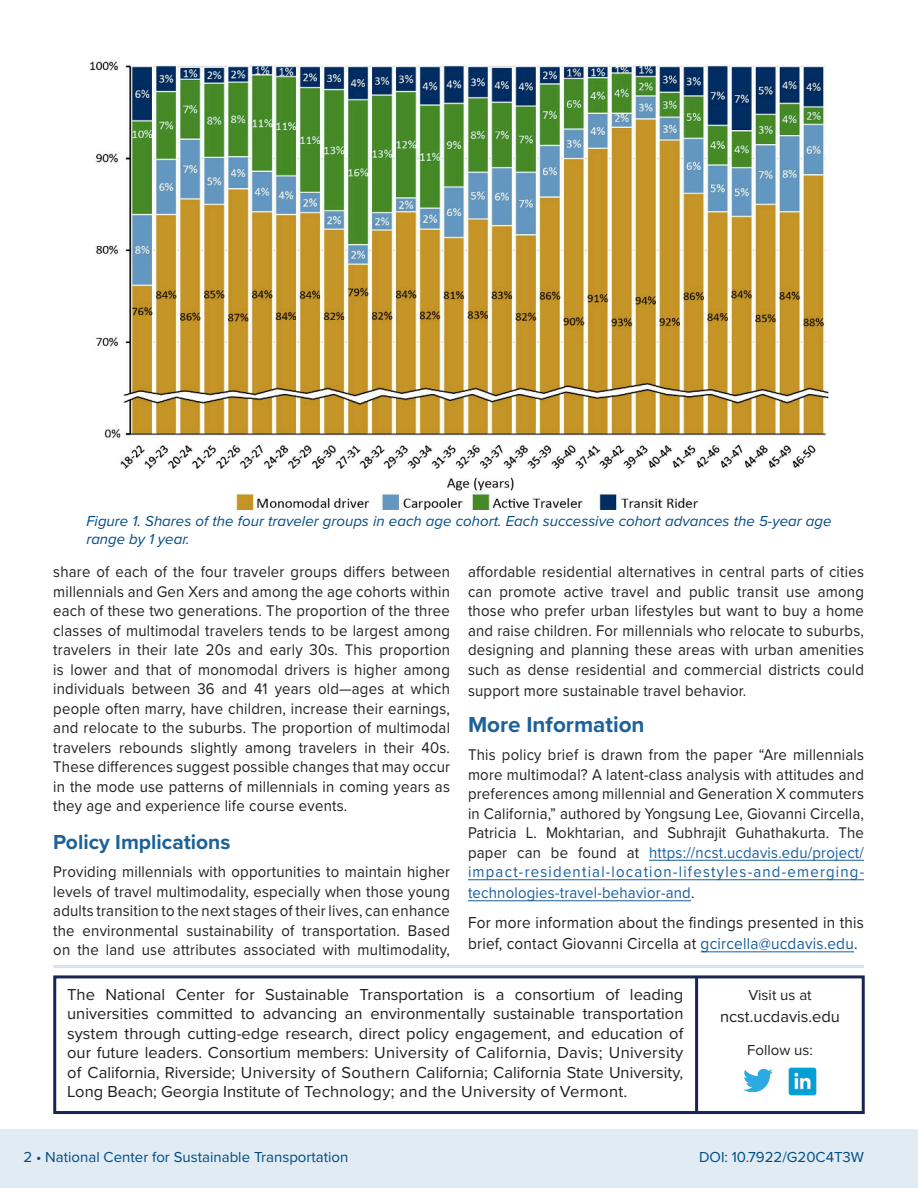
<style>
.page{position:relative;width:918px;height:1188px;background:#fff}
.page>*{position:absolute;margin:0;border:0;box-sizing:border-box;transform-origin:0 0}
.t1{font:700 22.5px "Proxima Nova";color:#1c6299}
.t2{font:700 21px "Proxima Nova";color:#1c6299}
.t3{font:16.5px/19.5px "Proxima Nova";letter-spacing:.015em;color:#231f20;text-align:justify}
.t4{font:16.5px/21px "Proxima Nova";letter-spacing:.015em;color:#231f20;scale:.93 1}
.t5{font:16.05px/19.5px "Proxima Nova";letter-spacing:.015em;color:#231f20;text-align:justify;scale:.93 1}
.t6{font:16.05px "Proxima Nova";letter-spacing:.015em;color:#175d9e;scale:.93 1}
.t7{font:italic 15px/18px "Proxima Nova";color:#004b84}
.t8{font:15px "Proxima Nova";color:#004b84}
.t9{font:15px "Proxima Nova";color:#231f20}
.s1{color:#175d9e}
.s2{color:#231f20}
</style>
<div class="page">
<hr style="left:649px;top:860px;width:215px;height:1px;background:#175d9e">
<hr style="left:468px;top:879px;width:396px;height:1px;background:#175d9e">
<hr style="left:468px;top:900px;width:223px;height:1px;background:#175d9e">
<hr style="left:701px;top:951px;width:153px;height:1px;background:#175d9e">
<div style="left:53px;top:975px;width:812px;height:139px;border:3px solid #192555"></div>
<img style="left:788px;top:1067px;width:29px;height:29px">
<img style="left:743px;top:1069px;width:30px;height:24px">
<hr style="left:695px;top:977px;width:3px;height:136px;background:#192555">
<div style="left:0;top:1129px;width:918px;height:59px;background:#e0ebf3"></div>
<img style="left:90px;top:61px;width:739px;height:448px">
<hr style="left:53px;top:965px;width:811px;height:3px;background:#dae1ed">
<p class="t7" style="left:86px;top:511px;width:747px">Figure 1. Shares of the four traveler groups in each age cohort. Each successive cohort advances the 5-year age range by 1 year.</p>
<p class="t5" style="left:53px;top:561px;width:428px">share of each of the four traveler groups differs between millennials and Gen Xers and among the age cohorts within each of these two generations. The proportion of the three classes of multimodal travelers tends to be largest among travelers in their late 20s and early 30s. This proportion is lower and that of monomodal drivers is higher among individuals between 36 and 41 years old—ages at which people often marry, have children, increase their earnings, and relocate to the suburbs. The proportion of multimodal travelers rebounds slightly among travelers in their 40s.<br>These differences suggest possible changes that may occur in the mode use patterns of millennials in coming years as they age and experience life course events.</p>
<p class="t2" style="left:53px;top:826px;width:179px">Policy Implications</p>
<p class="t5" style="left:53px;top:861px;width:428px">Providing millennials with opportunities to maintain higher levels of travel multimodality, especially when those young adults transition to the next stages of their lives, can enhance the environmental sustainability of transportation. Based on the land use attributes associated with multimodality,</p>
<p class="t5" style="left:468px;top:561px;width:427px">affordable residential alternatives in central parts of cities can promote active travel and public transit use among those who prefer urban lifestyles but want to buy a home and raise children. For millennials who relocate to suburbs, designing and planning these areas with urban amenities such as dense residential and commercial districts could</p>
<p class="t5" style="left:468px;top:680px;width:301px">support more sustainable travel behavior.</p>
<p class="t1" style="left:468px;top:707px;width:178px">More Information</p>
<p class="t5" style="left:468px;top:744px;width:428px">This policy brief is drawn from the paper “Are millennials more multimodal? A latent-class analysis with attitudes and preferences among millennial and Generation X commuters in California,” authored by Yongsung Lee, Giovanni Circella, Patricia L. Mokhtarian, and Subhrajit Guhathakurta. The paper can be found at <span class="s1">https://ncst.ucdavis.edu/project/ impact-residential-location-lifestyles-and-emerging-</span></p>
<p class="t6" style="left:468px;top:881px;width:245px">technologies-travel-behavior-and<span class="s2">.</span></p>
<p class="t4" style="left:468px;top:912px;width:427px">For more information about the findings presented in this brief, contact Giovanni Circella at <span class="s1">gcircella@ucdavis.edu</span>.</p>
<p class="t3" style="left:67px;top:984px;width:618px">The National Center for Sustainable Transportation is a consortium of leading universities committed to advancing an environmentally sustainable transportation system through cutting-edge research, direct policy engagement, and education of our future leaders. Consortium members: University of California, Davis; University of California, Riverside; University of Southern California; California State University, Long Beach; Georgia Institute of Technology; and the University of Vermont.</p>
<p class="t9" style="left:748px;top:984px;width:65px">Visit us at</p>
<p class="t3" style="left:720px;top:1006px;width:122px">ncst.ucdavis.edu</p>
<p class="t9" style="left:747px;top:1038px;width:67px">Follow us:</p>
<p class="t8" style="left:23px;top:1146px;width:327px">2 • National Center for Sustainable Transportation</p>
<p class="t8" style="left:699px;top:1146px;width:166px">DOI: 10.7922/G20C4T3W</p>
</div>
